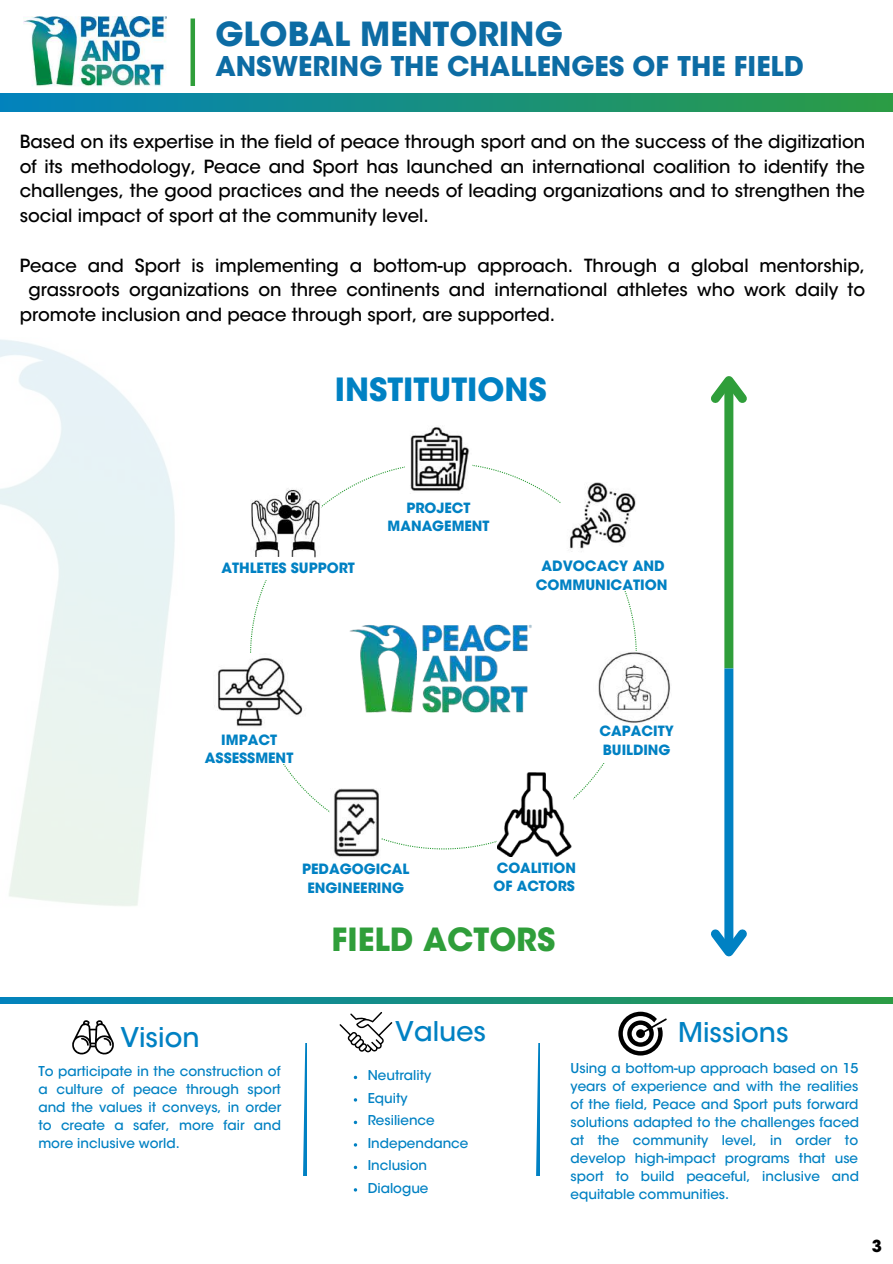
<style>
.page{position:relative;width:893px;height:1264px;background:#fff}
.page>*{position:absolute;margin:0;border:0;box-sizing:border-box;transform-origin:0 0}
.t1{font:700 33px "ITC Avant Garde Std";color:#0d6ca4}
.t2{font:700 31.65px "ITC Avant Garde Std";color:#0081c3}
.t3{font:700 31.65px "ITC Avant Garde Std";color:#2f9e3a}
.t4{font:700 27px "ITC Avant Garde Std";color:#0d6ca4}
.t5{font:500 27px "ITC Avant Garde Std";color:#0081c3}
.t6{font:500 18px/24.8px "ITC Avant Garde Std";color:#000;text-align:justify}
.t7{font:700 16.5px "ITC Avant Garde Std";color:#000}
.t8{font:700 14.1px/18.8px "ITC Avant Garde Std";color:#0081c3;text-align:center}
.t9{font:700 13.95px/18.6px "ITC Avant Garde Std";color:#0081c3}
.t10{font:500 13.5px/18px "ITC Avant Garde Std";color:#0081c3;text-align:justify}
</style>
<div class="page">
<svg style="left:250px;top:464px;width:386px;height:385px"></svg>
<img style="left:214px;top:653px;width:92px;height:81px">
<img style="left:405px;top:427px;width:66px;height:66px">
<img style="left:331px;top:788px;width:49px;height:69px">
<img style="left:594px;top:651px;width:77px;height:75px">
<img style="left:561px;top:482px;width:75px;height:71px">
<img style="left:346px;top:614px;width:194px;height:109px">
<div style="left:724px;top:380px;width:9px;height:288px;background:#2f9e3a"></div>
<svg style="left:711px;top:376px;width:36px;height:35px"></svg>
<div style="left:724px;top:668px;width:9px;height:283px;background:#0081c3"></div>
<svg style="left:711px;top:921px;width:36px;height:36px"></svg>
<img style="left:497px;top:772px;width:75px;height:85px">
<img style="left:251px;top:482px;width:69px;height:75px">
<div style="left:173px;top:734px;width:167px;height:29px;background:#fff"></div>
<div style="left:549px;top:729px;width:167px;height:33px;background:#fff"></div>
<svg style="left:599px;top:717px;width:38px;height:12px"></svg>
<div style="left:523px;top:557px;width:166px;height:34px;background:#fff"></div>
<svg style="left:587px;top:540px;width:41px;height:17px"></svg>
<div style="left:207px;top:559px;width:167px;height:20px;background:#fff"></div>
<svg style="left:339px;top:1012px;width:53px;height:40px"></svg>
<svg style="left:618px;top:1011px;width:49px;height:44px"></svg>
<svg style="left:303px;top:1043px;width:4px;height:132px"></svg>
<svg style="left:72px;top:1020px;width:42px;height:35px"></svg>
<svg style="left:0;top:997px;width:892px;height:6px;background:#168f80"></svg>
<img style="left:24px;top:17px;width:143px;height:70px">
<svg style="left:0;top:94px;width:892px;height:18px;background:#168f80"></svg>
<div style="left:190px;top:19px;width:5px;height:67px;background:#2f9e3a"></div>
<svg style="left:536px;top:1043px;width:3px;height:132px"></svg>
<div style="left:255px;top:557px;width:42px;height:21px;background:#fff"></div>
<svg style="left:354px;top:1165px;width:3px;height:4px"></svg>
<h1 class="t1" style="left:215px;top:21px;width:349px">GLOBAL MENTORING</h1>
<h3 class="t4" style="left:215px;top:56px;width:590px">ANSWERING THE CHALLENGES OF THE FIELD</h3>
<p class="t6" style="left:20px;top:131px;width:847px">Based on its expertise in the field of peace through sport and on the success of the digitization of its methodology, Peace and Sport has launched an international coalition to identify the challenges, the good practices and the needs of leading organizations and to strengthen the social impact of sport at the community level.</p>
<p class="t6" style="left:20px;top:255px;width:847px">Peace and Sport is implementing a bottom-up approach. Through a global mentorship,</p>
<p class="t6" style="left:28px;top:280px;width:838px">grassroots organizations on three continents and international athletes who work daily to</p>
<p class="t6" style="left:20px;top:304px;width:537px">promote inclusion and peace through sport, are supported.</p>
<h2 class="t2" style="left:335px;top:377px;width:213px">INSTITUTIONS</h2>
<p class="t8" style="left:221px;top:560px;width:135px">ATHLETES SUPPORT</p>
<p class="t9" style="left:387px;top:500px;width:103px;text-align:center">PROJECT<br>MANAGEMENT</p>
<p class="t8" style="left:535px;top:558px;width:133px">ADVOCACY AND<br>COMMUNICATION</p>
<p class="t8" style="left:205px;top:731px;width:90px">IMPACT<br>ASSESSMENT</p>
<p class="t9" style="left:599px;top:723px;width:76px">CAPACITY<br>BUILDING</p>
<p class="t8" style="left:302px;top:861px;width:109px">PEDAGOGICAL<br>ENGINEERING</p>
<p class="t9" style="left:493px;top:860px;width:84px">COALITION<br>OF ACTORS</p>
<h3 class="t5" style="left:120px;top:1027px;width:81px">Vision</h3>
<p class="t10" style="left:38px;top:1064px;width:244px">To participate in the construction of a culture of peace through sport and the values it conveys, in order to create a safer, more fair and more inclusive world.</p>
<h2 class="t3" style="left:331px;top:927px;width:225px">FIELD ACTORS</h2>
<h3 class="t5" style="left:395px;top:1021px;width:92px">Values</h3>
<p class="t10" style="left:368px;top:1065px;width:102px;line-height:22.5px;text-align:left">Neutrality<br>Equity<br>Resilience<br>Independance<br>Inclusion<br>Dialogue</p>
<h3 class="t5" style="left:678px;top:1021px;width:112px">Missions</h3>
<p class="t10" style="left:570px;top:1061px;width:290px">Using a bottom-up approach based on 15 years of experience and with the realities of the field, Peace and Sport puts forward solutions adapted to the challenges faced at the community level, in order to develop high-impact programs that use sport to build peaceful, inclusive and equitable communities.</p>
<p class="t7" style="left:871px;top:1239px;width:12px">3</p>
</div>
